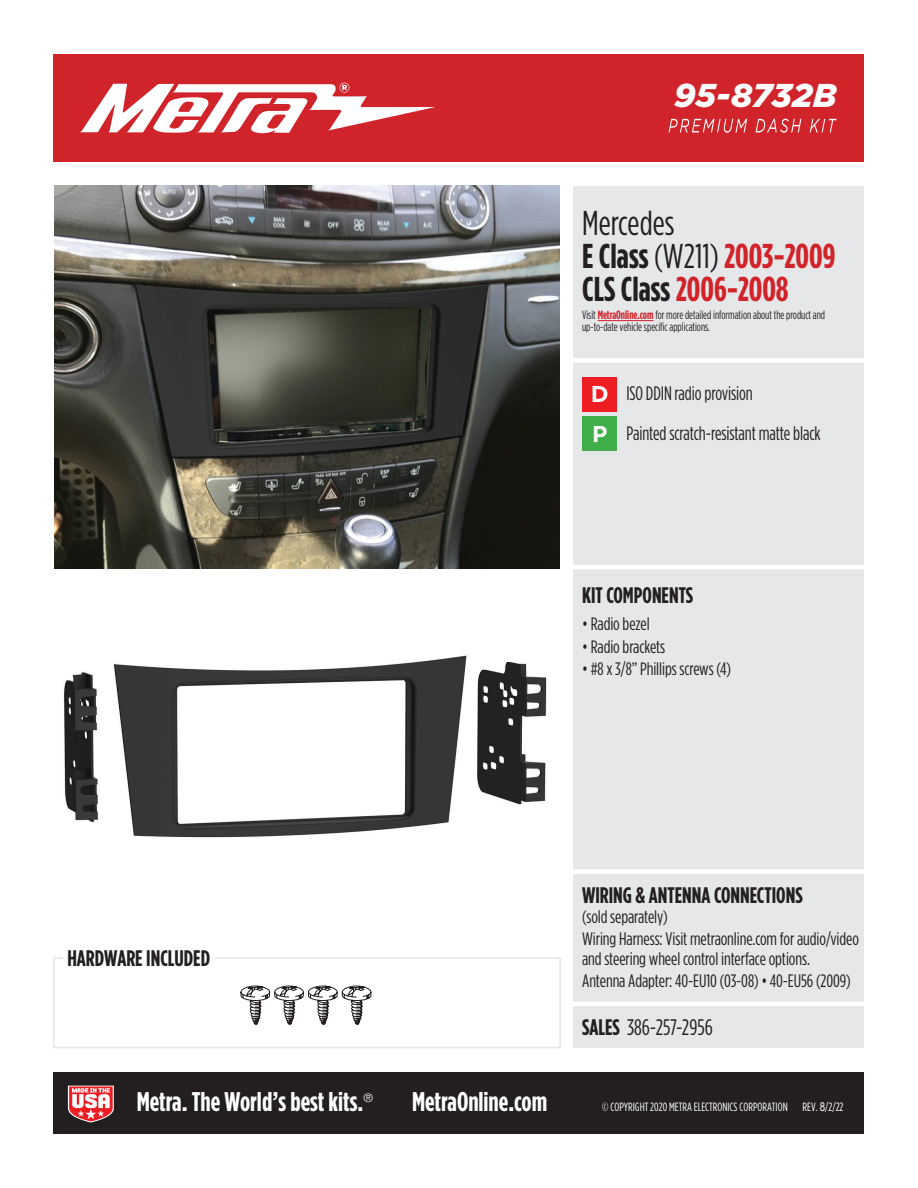
<style>
.page{position:relative;width:918px;height:1188px;background:#fff}
.page>*{position:absolute;margin:0;border:0;box-sizing:border-box;transform-origin:0 0}
.t1{font:700 34.5px/33px "Gotham Condensed";color:#d1232a}
.t2{font:italic 900 33px "Gotham";letter-spacing:-.005em;color:#fff}
.t3{font:700 27px "Gotham Condensed";color:#fff}
.t4{font:700 22.95px/39.5px "Gotham";color:#fff}
.t5{font:700 22.5px "Gotham Condensed";color:#231f20}
.t6{font:22.5px "Gotham Condensed";color:#231f20}
.t7{font:19.5px/40.5px "Gotham Condensed";letter-spacing:-.005em;color:#231f20;scale:.95 1}
.t8{font:18px/22.5px "Gotham Condensed";letter-spacing:-.005em;color:#231f20}
.t9{font:12px/12px "Gotham Condensed";color:#231f20;scale:.93 1}
.t10{font:12px "Gotham Condensed";color:#fff}
.t11{font:300 12px "Helvetica Neue";color:#fff}
.s1{font-weight:400;color:#231f20}
.s2{color:#231f20}
.s3{font-weight:700;color:#d1232a}
.s4{font-weight:700}
.s5{font-family:"Arial Narrow"}
</style>
<div class="page">
<div style="left:53px;top:1072px;width:810px;height:62px;background:#231f20"></div>
<div style="left:53px;top:54px;width:810px;height:108px;background:#d1232a"></div>
<svg style="left:80px;top:83px;width:355px;height:51px"></svg>
<svg style="left:669px;top:119px;width:168px;height:14px"></svg>
<div style="left:573px;top:186px;width:290px;height:862px;background:#e6e7e9"></div>
<svg style="left:67px;top:1085px;width:47px;height:38px;background:#d47679"></svg>
<div style="left:53px;top:957px;width:508px;height:91px;border:2px solid #e4e5e7"></div>
<div style="left:63px;top:947px;width:151px;height:24px;background:#fff"></div>
<div style="left:573px;top:358px;width:295px;height:5px;background:#fff"></div>
<div style="left:583px;top:377px;width:34px;height:34px;background:#ee1d23"></div>
<div style="left:583px;top:416px;width:34px;height:35px;background:#40ae49"></div>
<hr style="left:572px;top:565px;width:294px;height:4px;background:#fff">
<div style="left:572px;top:869px;width:294px;height:5px;background:#fff"></div>
<hr style="left:572px;top:1002px;width:294px;height:4px;background:#fff">
<hr style="left:598px;top:320px;width:56px;height:1px;background:#d1232a">
<img style="left:54px;top:186px;width:505px;height:382px">
<img style="left:63px;top:655px;width:484px;height:183px">
<svg style="left:241px;top:986px;width:130px;height:39px"></svg>
<h2 class="t2" style="left:674px;top:77px;width:164px">95-8732B</h2>
<h1 class="t1" style="left:582px;top:206px;width:255px"><span class="s1">Mercedes<br></span><span class="s2">E Class</span> <span class="s1">(W211)</span> 2003-2009<br><span class="s2">CLS Class</span> 2006-2008</h1>
<p class="t9" style="left:582px;top:309px;width:263px">Visit <span class="s3">MetraOnline.com</span> for more detailed information about the product and up-to-date vehicle specific applications.</p>
<p class="t4" style="left:591px;top:374px;width:19px">D<br>P</p>
<p class="t7" style="left:626px;top:372px;width:206px">ISO DDIN radio provision<br>Painted scratch-resistant matte black</p>
<p class="t5" style="left:67px;top:945px;width:144px">HARDWARE INCLUDED</p>
<p class="t5" style="left:582px;top:583px;width:113px">KIT COMPONENTS</p>
<p class="t8" style="left:582px;top:612px;width:69px">• Radio bezel</p>
<p class="t8" style="left:582px;top:635px;width:85px">• Radio brackets</p>
<p class="t8" style="left:582px;top:657px;width:150px">• #8 x 3/8” Phillips screws (4)</p>
<p class="t5" style="left:582px;top:883px;width:222px">WIRING &amp; ANTENNA CONNECTIONS</p>
<p class="t8" style="left:582px;top:905px;width:278px">(sold separately)<br>Wiring Harness: Visit metraonline.com for audio/video</p>
<p class="t8" style="left:582px;top:947px;width:270px">and steering wheel control interface options.<br>Antenna Adapter: 40-EU10 (03-08) • 40-EU56 (2009)</p>
<p class="t6" style="left:582px;top:1015px;width:132px"><span class="s4">SALES</span> 386-257-2956</p>
<h3 class="t3" style="left:137px;top:1087px;width:228px">Metra. The World’s best kits.</h3>
<p class="t11" style="left:363px;top:1088px;width:11px">®</p>
<h3 class="t3" style="left:412px;top:1087px;width:137px">MetraOnline.com</h3>
<p class="t10" style="left:602px;top:1100px;width:243px">© COPYRIGHT 2020 METRA ELECTRONICS CORPORATION REV. <span class="s5">8</span>/2/22</p>
</div>
